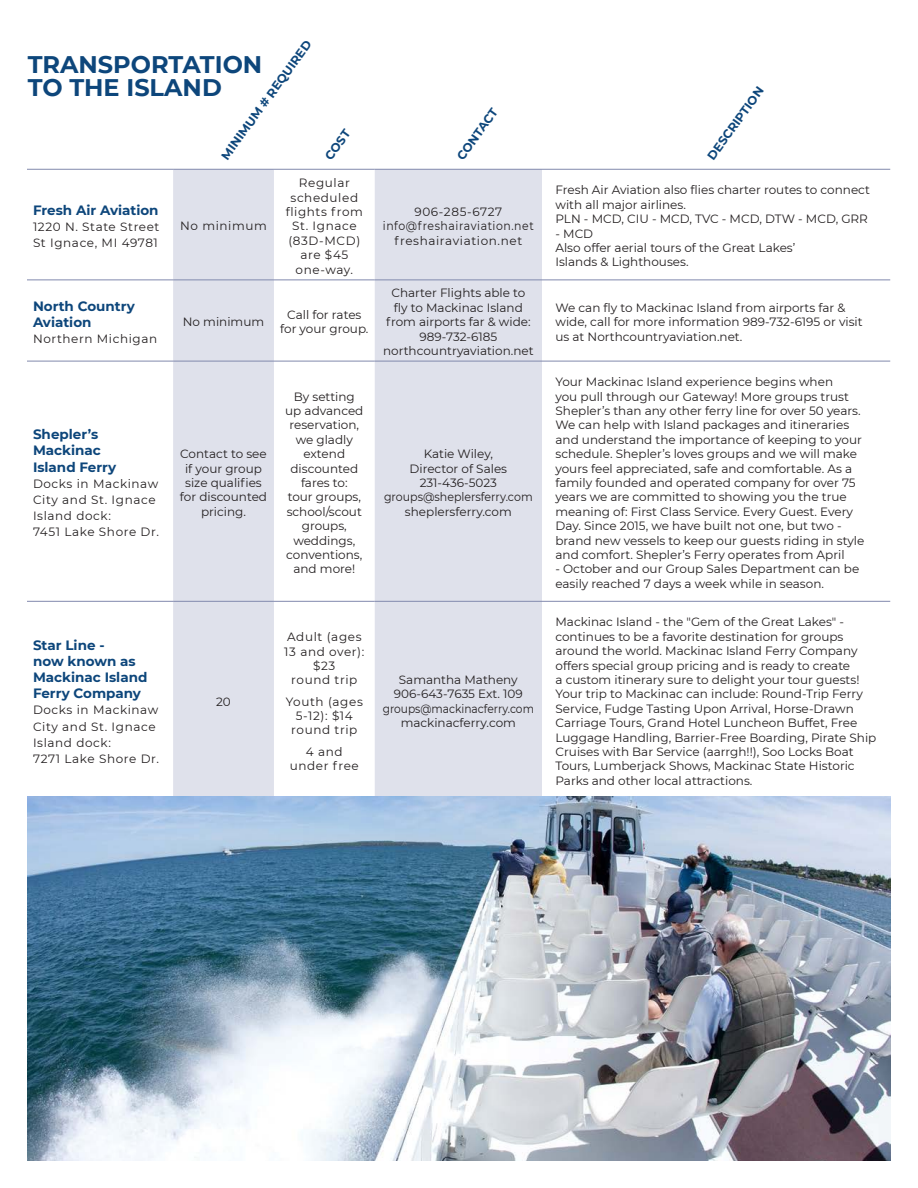
<style>
.page{position:relative;width:918px;height:1188px;background:#fff}
.page>*{position:absolute;margin:0;border:0;box-sizing:border-box;transform-origin:0 0}
.t1{font:700 24px/23.5px "Montserrat";color:#0d467b}
.t2{font:700 13.5px/16.2px "Montserrat";color:#0d467b}
.t3{font:12px/14.4px "Montserrat";color:#231f20}
.t4{font:12px/14.4px "Montserrat";letter-spacing:.05em;color:#231f20;text-align:center}
.t5{font:700 12px "Montserrat";color:#0d467b}
</style>
<div class="page">
<svg style="left:173px;top:170px;width:369px;height:626px;fill:#dfe1eb"></svg>
<hr style="left:27px;top:169px;width:146px;height:1px;background:#8189ad">
<hr style="left:173px;top:169px;width:101px;height:1px;background:#8189ad">
<hr style="left:274px;top:169px;width:101px;height:1px;background:#8189ad">
<hr style="left:375px;top:169px;width:167px;height:1px;background:#8189ad">
<hr style="left:542px;top:169px;width:348px;height:1px;background:#8189ad">
<hr style="left:27px;top:280px;width:146px;height:1px;background:#8189ad">
<hr style="left:173px;top:280px;width:101px;height:1px;background:#8189ad">
<hr style="left:274px;top:280px;width:101px;height:1px;background:#8189ad">
<hr style="left:375px;top:280px;width:167px;height:1px;background:#8189ad">
<hr style="left:542px;top:280px;width:348px;height:1px;background:#8189ad">
<hr style="left:27px;top:361px;width:146px;height:1px;background:#8189ad">
<hr style="left:173px;top:361px;width:101px;height:1px;background:#8189ad">
<hr style="left:274px;top:361px;width:101px;height:1px;background:#8189ad">
<hr style="left:375px;top:361px;width:167px;height:1px;background:#8189ad">
<hr style="left:542px;top:361px;width:348px;height:1px;background:#8189ad">
<hr style="left:27px;top:601px;width:146px;height:1px;background:#8189ad">
<hr style="left:173px;top:601px;width:101px;height:1px;background:#8189ad">
<hr style="left:274px;top:601px;width:101px;height:1px;background:#8189ad">
<hr style="left:375px;top:601px;width:167px;height:1px;background:#8189ad">
<hr style="left:542px;top:601px;width:348px;height:1px;background:#8189ad">
<img style="left:27px;top:796px;width:864px;height:365px">
<p class="t5" style="left:217px;top:153px;width:145px;rotate:-54deg">MINIMUM # REQUIRED</p>
<p class="t1" style="left:28px;top:51px;width:236px">TRANSPORTATION<br>TO THE ISLAND</p>
<p class="t5" style="left:321px;top:153px;width:35px;rotate:-54deg">COST</p>
<p class="t2" style="left:33px;top:201px;width:127px">Fresh Air Aviation</p>
<p class="t4" style="left:33px;top:219px;width:128px">1220 N. State Street</p>
<p class="t4" style="left:33px;top:235px;width:126px">St Ignace, MI 49781</p>
<p class="t2" style="left:33px;top:297px;width:103px">North Country<br>Aviation</p>
<p class="t4" style="left:33px;top:331px;width:126px">Northern Michigan</p>
<p class="t2" style="left:33px;top:426px;width:85px">Shepler’s<br>Mackinac<br>Island Ferry</p>
<p class="t4" style="left:33px;top:475px;width:127px;line-height:16.2px;text-align:left">Docks in Mackinaw<br>City and St. Ignace</p>
<p class="t4" style="left:33px;top:507px;width:128px;line-height:16.2px;text-align:left">Island dock:<br>7451 Lake Shore Dr.</p>
<p class="t4" style="left:180px;top:218px;width:88px">No minimum</p>
<p class="t4" style="left:286px;top:175px;width:79px">Regular scheduled flights from<br>St. Ignace (83D-MCD) are $45 one-way.</p>
<p class="t3" style="left:183px;top:314px;width:83px">No minimum</p>
<p class="t3" style="left:280px;top:307px;width:90px;text-align:center">Call for rates for your group.</p>
<p class="t3" style="left:180px;top:446px;width:89px;text-align:center">Contact to see if your group size qualifies for discounted pricing.</p>
<p class="t3" style="left:285px;top:389px;width:80px;text-align:center">By setting up advanced reservation, we gladly extend discounted fares to:<br>tour groups, school/scout groups, weddings, conventions, and more!</p>
<p class="t5" style="left:453px;top:153px;width:62px;rotate:-54deg">CONTACT</p>
<p class="t4" style="left:383px;top:204px;width:152px">906-285-6727 info@freshairaviation.net freshairaviation.net</p>
<p class="t3" style="left:386px;top:286px;width:146px;text-align:center">Charter Flights able to fly to Mackinac Island from airports far &amp; wide:<br>989-732-6185</p>
<p class="t3" style="left:383px;top:343px;width:152px">northcountryaviation.net</p>
<p class="t3" style="left:384px;top:446px;width:150px;text-align:center">Katie Wiley,<br>Director of Sales<br>231-436-5023 groups@sheplersferry.com sheplersferry.com</p>
<p class="t2" style="left:33px;top:636px;width:116px">Star Line -<br>now known as<br>Mackinac Island<br>Ferry Company</p>
<p class="t4" style="left:33px;top:702px;width:127px;line-height:16.2px;text-align:left">Docks in Mackinaw<br>City and St. Ignace</p>
<p class="t4" style="left:33px;top:734px;width:128px;line-height:16.2px;text-align:left">Island dock:<br>7271 Lake Shore Dr.</p>
<p class="t3" style="left:216px;top:694px;width:16px">20</p>
<p class="t4" style="left:284px;top:629px;width:82px">Adult (ages<br>13 and over): $23<br>round trip</p>
<p class="t4" style="left:286px;top:694px;width:79px">Youth (ages<br>5-12): $14 round trip</p>
<p class="t4" style="left:290px;top:744px;width:71px">4 and under free</p>
<p class="t3" style="left:399px;top:672px;width:120px">Samantha Matheny</p>
<p class="t3" style="left:383px;top:687px;width:153px;text-align:center">906-643-7635 Ext. 109 groups@mackinacferry.com mackinacferry.com</p>
<p class="t5" style="left:703px;top:153px;width:88px;rotate:-54deg">DESCRIPTION</p>
<p class="t3" style="left:555px;top:182px;width:316px">Fresh Air Aviation also flies charter routes to connect with all major airlines.<br>PLN - MCD, CIU - MCD, TVC - MCD, DTW - MCD, GRR</p>
<p class="t3" style="left:555px;top:226px;width:241px">- MCD<br>Also offer aerial tours of the Great Lakes’<br>Islands &amp; Lighthouses.</p>
<p class="t3" style="left:555px;top:300px;width:309px">We can fly to Mackinac Island from airports far &amp; wide, call for more information 989-732-6195 or visit us at Northcountryaviation.net.</p>
<p class="t3" style="left:555px;top:374px;width:310px">Your Mackinac Island experience begins when<br>you pull through our Gateway! More groups trust Shepler’s than any other ferry line for over 50 years.<br>We can help with Island packages and itineraries and understand the importance of keeping to your schedule. Shepler’s loves groups and we will make yours feel appreciated, safe and comfortable. As a family founded and operated company for over 75 years we are committed to showing you the true meaning of: First Class Service. Every Guest. Every Day. Since 2015, we have built not one, but two - brand new vessels to keep our guests riding in style and comfort. Shepler’s Ferry operates from April</p>
<p class="t3" style="left:555px;top:562px;width:305px">- October and our Group Sales Department can be easily reached 7 days a week while in season.</p>
<p class="t3" style="left:555px;top:615px;width:322px">Mackinac Island - the "Gem of the Great Lakes" - continues to be a favorite destination for groups around the world. Mackinac Island Ferry Company offers special group pricing and is ready to create<br>a custom itinerary sure to delight your tour guests!<br>Your trip to Mackinac can include: Round-Trip Ferry Service, Fudge Tasting Upon Arrival, Horse-Drawn Carriage Tours, Grand Hotel Luncheon Buffet, Free Luggage Handling, Barrier-Free Boarding, Pirate Ship Cruises with Bar Service (aarrgh!!), Soo Locks Boat Tours, Lumberjack Shows, Mackinac State Historic Parks and other local attractions.</p>
</div>
